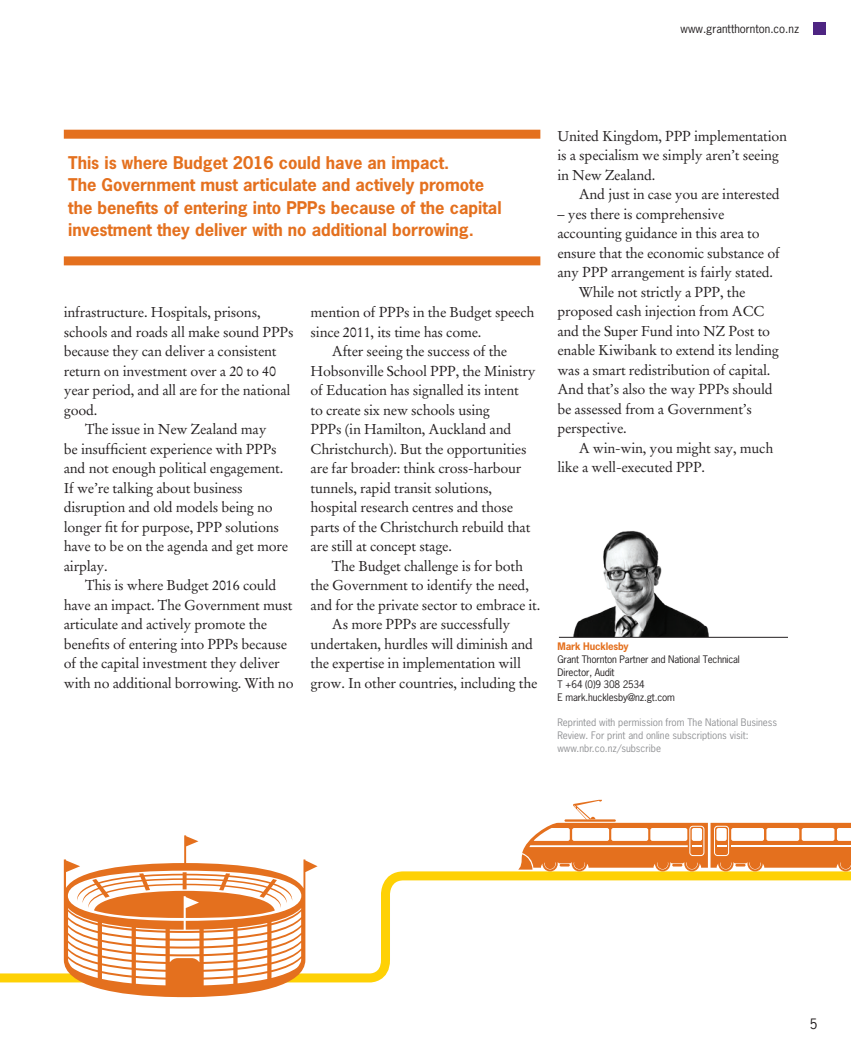
<style>
.page{position:relative;width:851px;height:1063px;background:#fff}
.page>*{position:absolute;margin:0;border:0;box-sizing:border-box;transform-origin:0 0}
.Sub_Heading{font:700 16.5px/22.5px "News Gothic";color:#e4701e}
.C_Body_copy_Indent{font:14.25px/19.5px "Stempel Garamond";letter-spacing:-.015em;color:#231f20}
.t1{font:13.5px "News Gothic";color:#231f20}
.t2{font:11.25px "News Gothic";color:#231f20}
.Small_copy{font:9.75px/12.8px "News Gothic";color:#919295}
.H_Small_copy{font:9.75px/12.8px "News Gothic";letter-spacing:-.015em;color:#231f20}
.G_Small_heading{font:700 9.75px "News Gothic";letter-spacing:-.015em;color:#e4701e}
</style>
<div class="page">
<div style="left:64px;top:130px;width:476px;height:9px;background:#e4701e"></div>
<div style="left:64px;top:256px;width:476px;height:9px;background:#e4701e"></div>
<img style="left:564px;top:530px;width:147px;height:107px">
<hr style="left:559px;top:637px;width:228px;height:1px;background:#231f20">
<svg style="left:0;top:867px;width:850px;height:116px"></svg>
<svg style="left:64px;top:835px;width:253px;height:162px"></svg>
<svg style="left:518px;top:800px;width:332px;height:71px"></svg>
<div style="left:801px;top:828px;width:33px;height:13px;background:#fff;border-radius:2px"></div>
<div style="left:766px;top:828px;width:33px;height:13px;background:#fff;border-radius:2px"></div>
<div style="left:731px;top:828px;width:32px;height:13px;background:#fff;border-radius:2px"></div>
<hr style="left:731px;top:845px;width:119px;height:2px;background:#fff">
<div style="left:812px;top:22px;width:13px;height:13px;background:#4e2582"></div>
<p class="t2" style="left:680px;top:22px;width:120px">www.grantthornton.co.nz</p>
<p class="Sub_Heading" style="left:68px;top:151px;width:382px">This is where Budget 2016 could have an impact.</p>
<p class="Sub_Heading" style="left:68px;top:173px;width:435px">The Government must articulate and actively promote the benefits of entering into PPPs because of the capital investment they deliver with no additional borrowing.</p>
<p class="C_Body_copy_Indent" style="left:64px;top:303px;width:231px">infrastructure. Hospitals, prisons, schools and roads all make sound PPPs because they can deliver a consistent return on investment over a 20 to 40 year period, and all are for the national good.</p>
<p class="C_Body_copy_Indent" style="left:64px;top:420px;width:226px;text-indent:21px">The issue in New Zealand may<br>be insufficient experience with PPPs and not enough political engagement.<br>If we’re talking about business disruption and old models being no longer fit for purpose, PPP solutions have to be on the agenda and get more airplay.</p>
<p class="C_Body_copy_Indent" style="left:64px;top:576px;width:231px;text-indent:21px">This is where Budget 2016 could have an impact. The Government must articulate and actively promote the benefits of entering into PPPs because of the capital investment they deliver with no additional borrowing. With no</p>
<p class="C_Body_copy_Indent" style="left:310px;top:303px;width:225px">mention of PPPs in the Budget speech since 2011, its time has come.</p>
<p class="C_Body_copy_Indent" style="left:310px;top:342px;width:226px;text-indent:21px">After seeing the success of the Hobsonville School PPP, the Ministry of Education has signalled its intent<br>to create six new schools using<br>PPPs (in Hamilton, Auckland and Christchurch). But the opportunities are far broader: think cross-harbour tunnels, rapid transit solutions, hospital research centres and those parts of the Christchurch rebuild that are still at concept stage.</p>
<p class="C_Body_copy_Indent" style="left:310px;top:556px;width:231px;text-indent:21px">The Budget challenge is for both the Government to identify the need, and for the private sector to embrace it.</p>
<p class="C_Body_copy_Indent" style="left:310px;top:615px;width:228px;text-indent:21px">As more PPPs are successfully undertaken, hurdles will diminish and the expertise in implementation will grow. In other countries, including the</p>
<p class="C_Body_copy_Indent" style="left:557px;top:126px;width:231px">United Kingdom, PPP implementation is a specialism we simply aren’t seeing in New Zealand.</p>
<p class="C_Body_copy_Indent" style="left:578px;top:185px;width:202px">And just in case you are interested</p>
<p class="C_Body_copy_Indent" style="left:557px;top:204px;width:224px">– yes there is comprehensive accounting guidance in this area to ensure that the economic substance of any PPP arrangement is fairly stated.</p>
<p class="C_Body_copy_Indent" style="left:557px;top:282px;width:223px;text-indent:21px">While not strictly a PPP, the proposed cash injection from ACC and the Super Fund into NZ Post to enable Kiwibank to extend its lending was a smart redistribution of capital.<br>And that’s also the way PPPs should be assessed from a Government’s perspective.</p>
<p class="C_Body_copy_Indent" style="left:557px;top:438px;width:217px;text-indent:21px">A win-win, you might say, much like a well-executed PPP.</p>
<p class="G_Small_heading" style="left:557px;top:640px;width:73px">Mark Hucklesby</p>
<p class="H_Small_copy" style="left:557px;top:653px;width:184px">Grant Thornton Partner and National Technical<br>Director, Audit</p>
<p class="H_Small_copy" style="left:557px;top:678px;width:89px">T +64 (0)9 308 2534</p>
<p class="H_Small_copy" style="left:557px;top:691px;width:119px">E mark.hucklesby@nz.gt.com</p>
<p class="Small_copy" style="left:557px;top:716px;width:221px">Reprinted with permission from The National Business<br>Review. For print and online subscriptions visit:</p>
<p class="Small_copy" style="left:557px;top:742px;width:105px">www.nbr.co.nz/subscribe</p>
<p class="t1" style="left:809px;top:1015px;width:9px">5</p>
</div>
